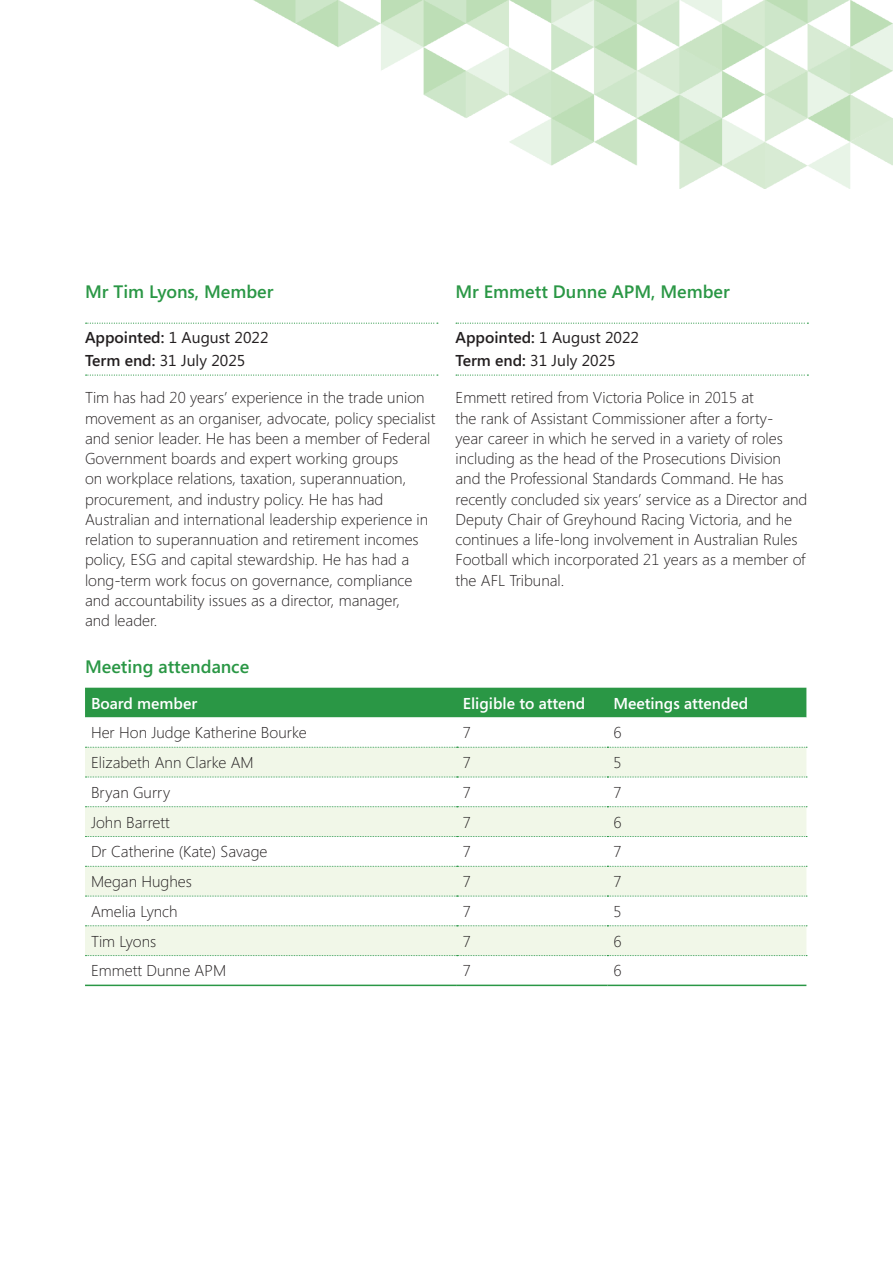
<style>
.page{position:relative;width:893px;height:1263px;background:#fff}
.page>*{position:absolute;margin:0;border:0;box-sizing:border-box;transform-origin:0 0}
.Heading_3{font:600 18px "Segoe";color:#2a9745}
.Paragraph_Style_1{font:300 15.75px/20.2px "Segoe";color:#231f20}
.Table_header_text{font:600 15.75px "Segoe";color:#fff}
.Appointed__subheading{font:15.75px "Segoe";color:#231f20}
.Term_end__subheading{font:15.75px "Segoe";color:#231f20}
.s1{font-weight:600}
</style>
<div class="page">
<img style="left:253px;top:0;width:640px;height:189px">
<svg style="left:86px;top:323px;width:352px;height:1px"></svg>
<svg style="left:86px;top:374px;width:352px;height:2px"></svg>
<div style="left:85px;top:688px;width:721px;height:29px;background:#2a9745"></div>
<svg style="left:85px;top:717px;width:721px;height:240px"></svg>
<svg style="left:85px;top:748px;width:721px;height:207px;fill:#f1f7e8"></svg>
<svg style="left:85px;top:747px;width:722px;height:1px"></svg>
<svg style="left:85px;top:777px;width:722px;height:1px"></svg>
<svg style="left:85px;top:806px;width:722px;height:1px"></svg>
<svg style="left:85px;top:836px;width:722px;height:1px"></svg>
<svg style="left:85px;top:866px;width:722px;height:1px"></svg>
<svg style="left:85px;top:896px;width:722px;height:1px"></svg>
<svg style="left:85px;top:925px;width:722px;height:1px"></svg>
<svg style="left:85px;top:955px;width:722px;height:1px"></svg>
<hr style="left:85px;top:984px;width:372px;height:2px;background:#2a9745">
<hr style="left:457px;top:984px;width:150px;height:2px;background:#2a9745">
<hr style="left:607px;top:984px;width:199px;height:2px;background:#2a9745">
<svg style="left:456px;top:323px;width:352px;height:1px"></svg>
<svg style="left:456px;top:374px;width:352px;height:2px"></svg>
<h3 class="Heading_3" style="left:85px;top:282px;width:190px">Mr Tim Lyons, Member</h3>
<p class="Appointed__subheading" style="left:85px;top:326px;width:185px"><span class="s1">Appointed:</span> 1 August 2022</p>
<p class="Term_end__subheading" style="left:85px;top:350px;width:162px"><span class="s1">Term end:</span> 31 July 2025</p>
<p class="Paragraph_Style_1" style="left:85px;top:388px;width:352px">Tim has had 20 years’ experience in the trade union movement as an organiser, advocate, policy specialist and senior leader. He has been a member of Federal Government boards and expert working groups<br>on workplace relations, taxation, superannuation, procurement, and industry policy. He has had Australian and international leadership experience in relation to superannuation and retirement incomes policy, ESG and capital stewardship. He has had a long-term work focus on governance, compliance and accountability issues as a director, manager,<br>and leader.</p>
<h3 class="Heading_3" style="left:85px;top:656px;width:166px">Meeting attendance</h3>
<p class="Table_header_text" style="left:91px;top:694px;width:108px">Board member</p>
<p class="Table_header_text" style="left:463px;top:694px;width:124px">Eligible to attend</p>
<p class="Table_header_text" style="left:613px;top:694px;width:137px">Meetings attended</p>
<p class="Paragraph_Style_1" style="left:91px;top:723px;width:217px">Her Hon Judge Katherine Bourke</p>
<p class="Paragraph_Style_1" style="left:463px;top:723px;width:10px">7</p>
<p class="Paragraph_Style_1" style="left:613px;top:723px;width:10px">6</p>
<p class="Paragraph_Style_1" style="left:91px;top:752px;width:164px">Elizabeth Ann Clarke AM</p>
<p class="Paragraph_Style_1" style="left:463px;top:752px;width:10px">7</p>
<p class="Paragraph_Style_1" style="left:613px;top:752px;width:10px">5</p>
<p class="Paragraph_Style_1" style="left:91px;top:782px;width:81px">Bryan Gurry</p>
<p class="Paragraph_Style_1" style="left:463px;top:782px;width:10px">7</p>
<p class="Paragraph_Style_1" style="left:613px;top:782px;width:10px">7</p>
<p class="Paragraph_Style_1" style="left:91px;top:812px;width:80px">John Barrett</p>
<p class="Paragraph_Style_1" style="left:463px;top:812px;width:10px">7</p>
<p class="Paragraph_Style_1" style="left:613px;top:812px;width:10px">6</p>
<p class="Paragraph_Style_1" style="left:91px;top:842px;width:178px">Dr Catherine (Kate) Savage</p>
<p class="Paragraph_Style_1" style="left:463px;top:842px;width:10px">7</p>
<p class="Paragraph_Style_1" style="left:613px;top:842px;width:10px">7</p>
<p class="Paragraph_Style_1" style="left:91px;top:871px;width:102px">Megan Hughes</p>
<p class="Paragraph_Style_1" style="left:463px;top:871px;width:10px">7</p>
<p class="Paragraph_Style_1" style="left:613px;top:871px;width:10px">7</p>
<p class="Paragraph_Style_1" style="left:91px;top:901px;width:88px">Amelia Lynch</p>
<p class="Paragraph_Style_1" style="left:463px;top:901px;width:10px">7</p>
<p class="Paragraph_Style_1" style="left:613px;top:901px;width:10px">5</p>
<p class="Paragraph_Style_1" style="left:91px;top:931px;width:67px">Tim Lyons</p>
<p class="Paragraph_Style_1" style="left:463px;top:931px;width:10px">7</p>
<p class="Paragraph_Style_1" style="left:613px;top:931px;width:10px">6</p>
<p class="Paragraph_Style_1" style="left:91px;top:961px;width:137px">Emmett Dunne APM</p>
<p class="Paragraph_Style_1" style="left:463px;top:961px;width:10px">7</p>
<p class="Paragraph_Style_1" style="left:613px;top:961px;width:10px">6</p>
<h3 class="Heading_3" style="left:455px;top:282px;width:276px">Mr Emmett Dunne APM, Member</h3>
<p class="Appointed__subheading" style="left:455px;top:326px;width:185px"><span class="s1">Appointed:</span> 1 August 2022</p>
<p class="Term_end__subheading" style="left:455px;top:350px;width:162px"><span class="s1">Term end:</span> 31 July 2025</p>
<p class="Paragraph_Style_1" style="left:455px;top:388px;width:353px">Emmett retired from Victoria Police in 2015 at<br>the rank of Assistant Commissioner after a forty-<br>year career in which he served in a variety of roles including as the head of the Prosecutions Division and the Professional Standards Command. He has recently concluded six years’ service as a Director and Deputy Chair of Greyhound Racing Victoria, and he continues a life-long involvement in Australian Rules Football which incorporated 21 years as a member of the AFL Tribunal.</p>
</div>
